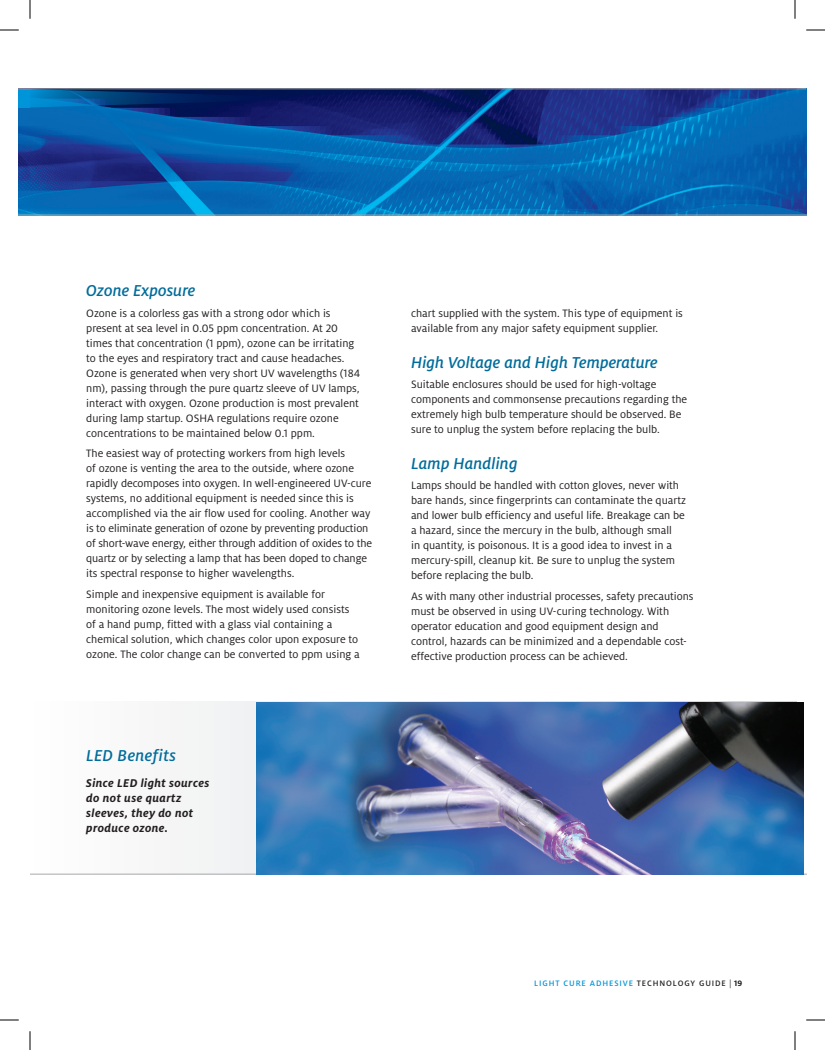
<style>
.page{position:relative;width:825px;height:1050px;background:#fff}
.page>*{position:absolute;margin:0;border:0;box-sizing:border-box;transform-origin:0 0}
.t1{font:italic 500 17.5px "Henkel Milo";color:#006c9b}
.t2{font:italic 500 17.5px "Henkel Milo";letter-spacing:.02em;color:#006c9b}
.subhead{font:italic 700 12.5px/15px "Henkel Milo";letter-spacing:.025em;color:#231f20}
.Body-Copy_10{font:11.88px/15px "Henkel Milo";color:#231f20}
.t3{font:500 8.75px "Henkel Milo";letter-spacing:.1em;color:#0095d9}
.s1{color:#231f20}
.s2{font-weight:400;color:#231f20}
.s3{font-weight:700;color:#231f20}
</style>
<div class="page">
<img style="left:19px;top:89px;width:787px;height:126px">
<hr style="left:19px;top:215px;width:787px;height:1px;background:#a8a9ad">
<div style="left:19px;top:89px;width:11px;height:19px;background:#0095d9"></div>
<div style="left:30px;top:702px;width:766px;height:172px;background:#f7f7f8"></div>
<hr style="left:30px;top:874px;width:776px;height:1px;background:#a8a9ad">
<img style="left:257px;top:702px;width:546px;height:173px">
<svg style="left:21px;top:89px;width:319px;height:19px;background:#053373"></svg>
<hr style="left:19px;top:88px;width:787px;height:1px;background:#a8a9ad">
<svg style="left:0;top:29px;width:19px;height:2px"></svg>
<svg style="left:806px;top:29px;width:19px;height:2px"></svg>
<svg style="left:0;top:1019px;width:19px;height:2px"></svg>
<svg style="left:806px;top:1019px;width:19px;height:2px"></svg>
<svg style="left:29px;top:0;width:2px;height:19px"></svg>
<svg style="left:29px;top:1031px;width:2px;height:19px"></svg>
<svg style="left:794px;top:0;width:2px;height:19px"></svg>
<svg style="left:794px;top:1031px;width:2px;height:19px"></svg>
<p class="t1" style="left:86px;top:281px;width:111px">Ozone Exposure</p>
<p class="Body-Copy_10" style="left:86px;top:306px;width:275px">Ozone is a colorless gas with a strong odor which is present at sea level in 0.05 ppm concentration. At 20 times that concentration (1 ppm), ozone can be irritating to the eyes and respiratory tract and cause headaches.<br>Ozone is generated when very short UV wavelengths (184 nm), passing through the pure quartz sleeve of UV lamps, interact with oxygen. Ozone production is most prevalent during lamp startup. OSHA regulations require ozone concentrations to be maintained below 0.1 ppm.</p>
<p class="Body-Copy_10" style="left:86px;top:446px;width:287px">The easiest way of protecting workers from high levels<br>of ozone is venting the area to the outside, where ozone rapidly decomposes into oxygen. In well-engineered UV-cure systems, no additional equipment is needed since this is accomplished via the air flow used for cooling. Another way is to eliminate generation of ozone by preventing production of short-wave energy, either through addition of oxides to the quartz or by selecting a lamp that has been doped to change its spectral response to higher wavelengths.</p>
<p class="Body-Copy_10" style="left:86px;top:587px;width:275px">Simple and inexpensive equipment is available for monitoring ozone levels. The most widely used consists of a hand pump, fitted with a glass vial containing a chemical solution, which changes color upon exposure to ozone. The color change can be converted to ppm using a</p>
<p class="t2" style="left:86px;top:746px;width:91px">LED Benefits</p>
<p class="subhead" style="left:86px;top:776px;width:125px">Since LED light sources do not use quartz sleeves, they do not produce ozone.</p>
<p class="Body-Copy_10" style="left:411px;top:306px;width:273px">chart supplied with the system. This type of equipment is available from any major safety equipment supplier.</p>
<p class="t1" style="left:411px;top:352px;width:248px">High Voltage and High Temperature</p>
<p class="Body-Copy_10" style="left:411px;top:377px;width:278px">Suitable enclosures should be used for high-voltage components and commonsense precautions regarding the extremely high bulb temperature should be observed. Be sure to unplug the system before replacing the bulb.</p>
<p class="t1" style="left:411px;top:454px;width:108px">Lamp Handling</p>
<p class="Body-Copy_10" style="left:411px;top:478px;width:276px">Lamps should be handled with cotton gloves, never with bare hands, since fingerprints can contaminate the quartz and lower bulb efficiency and useful life. Breakage can be a hazard, since the mercury in the bulb, although small<br>in quantity, is poisonous. It is a good idea to invest in a mercury-spill, cleanup kit. Be sure to unplug the system before replacing the bulb.</p>
<p class="Body-Copy_10" style="left:411px;top:589px;width:284px">As with many other industrial processes, safety precautions must be observed in using UV-curing technology. With operator education and good equipment design and control, hazards can be minimized and a dependable cost&shy;effective production process can be achieved.</p>
<p class="t3" style="left:534px;top:979px;width:209px">LIGHT CURE ADHESIVE <span class="s1">TECHNOLOGY GUIDE</span> <span class="s2">|</span> <span class="s3">19</span></p>
</div>
